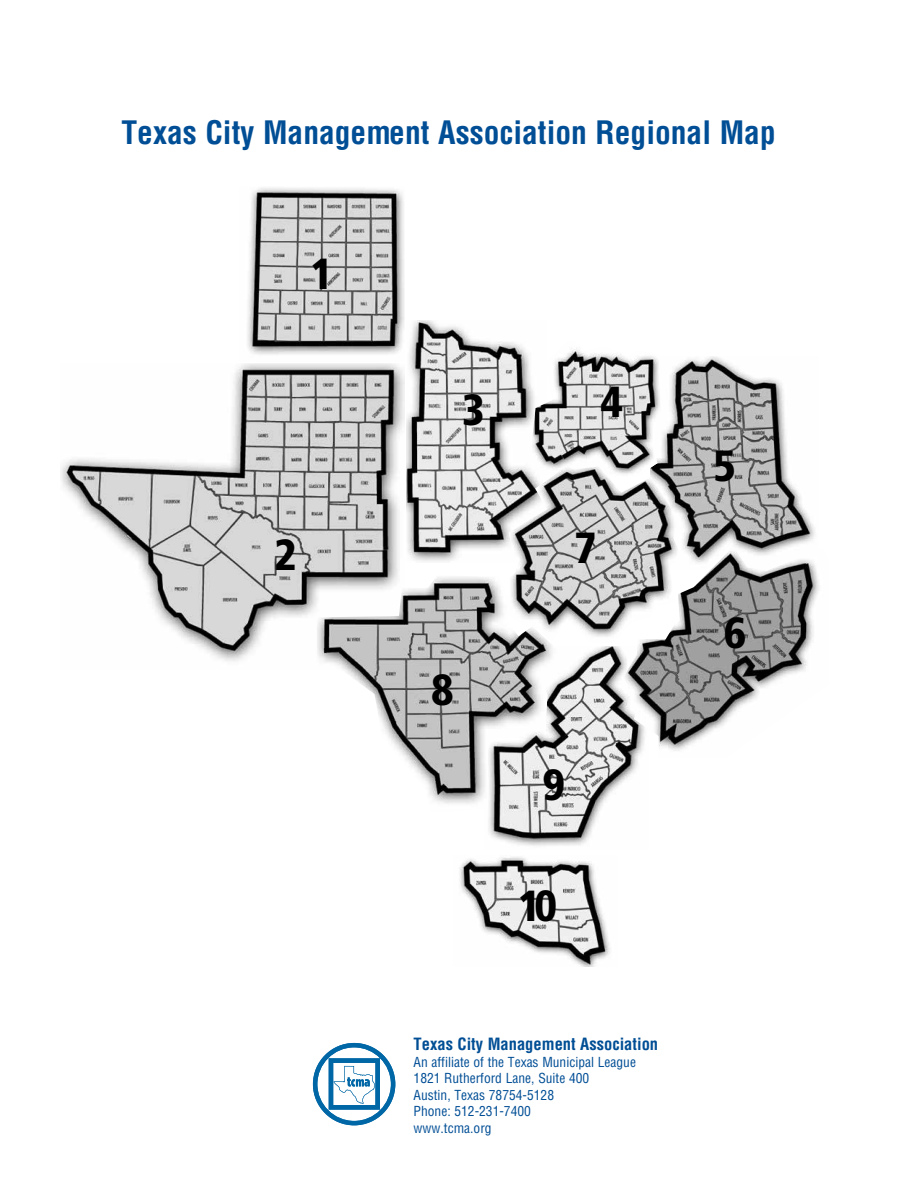
<style>
.page{position:relative;width:918px;height:1188px;background:#fff}
.page>*{position:absolute;margin:0;border:0;box-sizing:border-box;transform-origin:0 0}
.t1{font:900 condensed 43.5px "Frutiger";color:#000}
.t2{font:700 condensed 31.5px "Helvetica";color:#004e95}
.t3{font:700 condensed 16.5px "Helvetica";color:#004e95}
.t4{font:condensed 13.5px/16.5px "Helvetica";color:#004e95}
</style>
<div class="page">
<img style="left:61px;top:363px;width:344px;height:298px">
<svg style="left:313px;top:1043px;width:82px;height:82px"></svg>
<img style="left:247px;top:188px;width:158px;height:167px">
<img style="left:406px;top:321px;width:103px;height:240px">
<img style="left:682px;top:356px;width:133px;height:191px">
<img style="left:489px;top:646px;width:141px;height:200px">
<img style="left:459px;top:857px;width:151px;height:109px">
<img style="left:624px;top:547px;width:195px;height:211px">
<svg style="left:509px;top:342px;width:173px;height:302px"></svg>
<img style="left:509px;top:466px;width:173px;height:176px">
<img style="left:317px;top:575px;width:241px;height:237px">
<h2 class="t2" style="left:122px;top:113px;width:656px">Texas City Management Association Regional Map</h2>
<h1 class="t1" style="left:311px;top:247px;width:24px">1</h1>
<h1 class="t1" style="left:274px;top:529px;width:24px">2</h1>
<h1 class="t1" style="left:462px;top:384px;width:24px">3</h1>
<h1 class="t1" style="left:601px;top:376px;width:24px">4</h1>
<h1 class="t1" style="left:574px;top:522px;width:24px">7</h1>
<h1 class="t1" style="left:431px;top:664px;width:24px">8</h1>
<h1 class="t1" style="left:542px;top:759px;width:24px">9</h1>
<h1 class="t1" style="left:518px;top:879px;width:40px">10</h1>
<p class="t3" style="left:414px;top:1034px;width:246px">Texas City Management Association</p>
<p class="t4" style="left:414px;top:1053px;width:224px">An affiliate of the Texas Municipal League<br>1821 Rutherford Lane, Suite 400<br>Austin, Texas 78754-5128<br>Phone: 512-231-7400<br>www.tcma.org</p>
<h1 class="t1" style="left:714px;top:440px;width:24px">5</h1>
<h1 class="t1" style="left:724px;top:607px;width:24px">6</h1>
</div>
